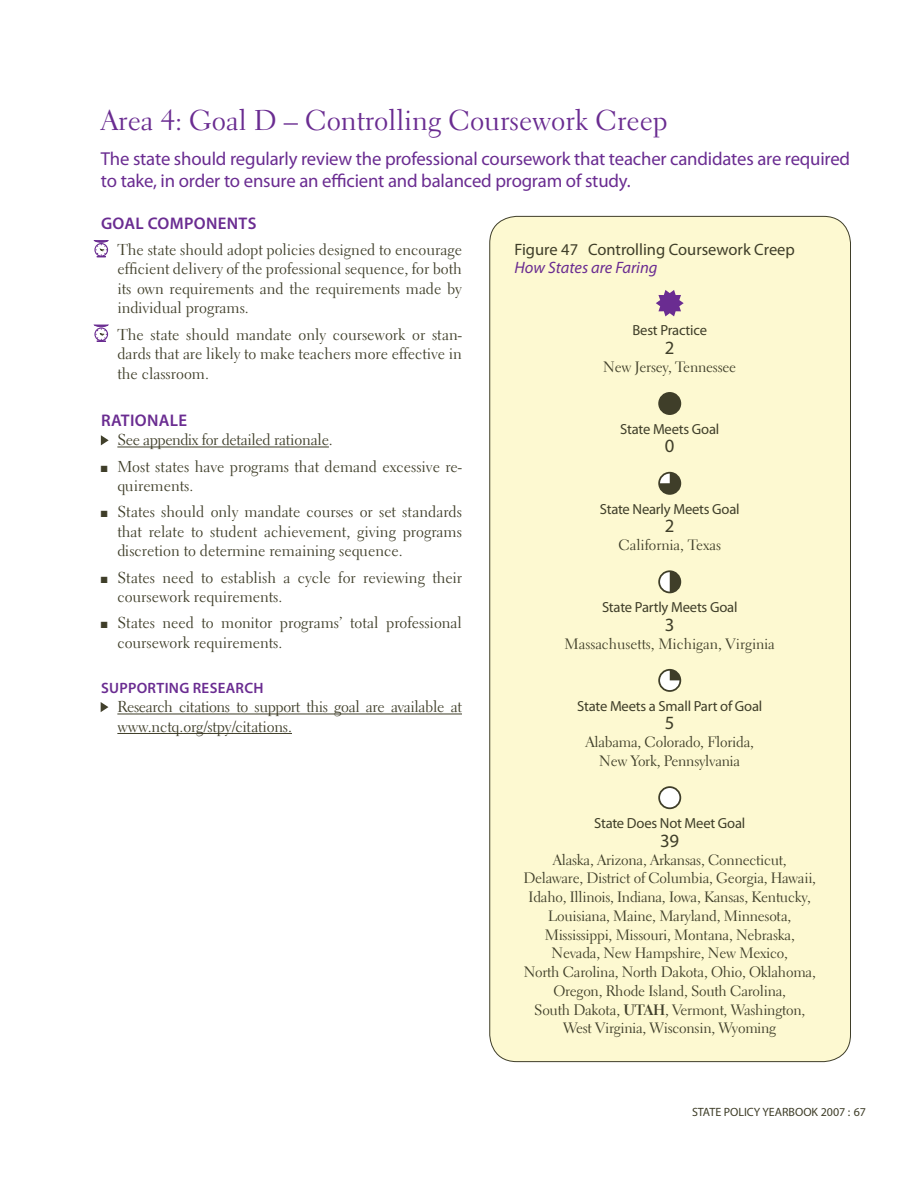
<style>
.page{position:relative;width:918px;height:1188px;background:#fff}
.page>*{position:absolute;margin:0;border:0;box-sizing:border-box;transform-origin:0 0}
.t1{font:28.5px "Electra LH";color:#6a2c91}
.t2{font:18.75px/21.8px "Myriad Pro";letter-spacing:-.01em;color:#6a2c91}
.t3{font:18.75px "Myriad Pro";color:#3f3e29}
.t4{font:600 16.8px "Myriad Pro";letter-spacing:.02em;color:#6a2c91}
.t5{font:16.5px "Myriad Pro";color:#3f3e29}
.t6{font:italic 16.5px "Myriad Pro";color:#6a2c91}
.t7{font:15.75px/19.5px "Electra LH";color:#3f3e29;text-align:justify}
.t8{font:15.75px/19.5px "Electra LH";letter-spacing:-.025em;color:#3f3e29}
.t9{font:15px/18.8px "Electra LH";letter-spacing:-.015em;color:#3f3e29;text-align:center}
.t10{font:600 15px "Myriad Pro";letter-spacing:.02em;color:#6a2c91}
.t11{font:14.7px "Myriad Pro";letter-spacing:-.015em;color:#3f3e29}
.t12{font:12px "Myriad";color:#3f3e29}
.s1{font-weight:700}
</style>
<div class="page">
<div style="left:490px;top:216px;width:360px;height:846px;background:#fdf9d1;border-radius:27px"></div>
<svg style="left:656px;top:290px;width:28px;height:26px"></svg>
<div style="left:660px;top:393px;width:20px;height:21px;background:#3f3e29;border-radius:50%"></div>
<div style="left:658px;top:392px;width:23px;height:23px;border:3px solid #3f3e29;border-radius:50%"></div>
<div style="left:660px;top:473px;width:20px;height:20px;background:#3f3e29;border-radius:50%"></div>
<div style="left:658px;top:472px;width:23px;height:23px;border:3px solid #3f3e29;border-radius:50%"></div>
<svg style="left:660px;top:474px;width:10px;height:9px"></svg>
<div style="left:660px;top:572px;width:20px;height:20px;background:#3f3e29;border-radius:50%"></div>
<div style="left:658px;top:570px;width:23px;height:23px;border:3px solid #3f3e29;border-radius:50%"></div>
<svg style="left:660px;top:572px;width:10px;height:20px"></svg>
<div style="left:658px;top:669px;width:23px;height:23px;border:3px solid #3f3e29;border-radius:50%"></div>
<svg style="left:660px;top:671px;width:19px;height:19px"></svg>
<div style="left:658px;top:786px;width:23px;height:23px;border:3px solid #3f3e29;border-radius:50%"></div>
<div style="left:660px;top:788px;width:19px;height:19px;background:#fff;border-radius:50%"></div>
<hr style="left:117px;top:447px;width:212px;height:1px;background:#3f3e29">
<hr style="left:117px;top:714px;width:345px;height:1px;background:#3f3e29">
<hr style="left:117px;top:733px;width:175px;height:1px;background:#3f3e29">
<svg style="left:101px;top:435px;width:8px;height:10px"></svg>
<svg style="left:101px;top:702px;width:7px;height:10px"></svg>
<svg style="left:94px;top:240px;width:15px;height:17px"></svg>
<svg style="left:94px;top:324px;width:15px;height:18px"></svg>
<h1 class="t1" style="left:101px;top:103px;width:568px">Area 4: Goal D – Controlling Coursework Creep</h1>
<p class="t2" style="left:101px;top:148px;width:751px">The state should regularly review the professional coursework that teacher candidates are required to take, in order to ensure an efficient and balanced program of study.</p>
<p class="t4" style="left:101px;top:212px;width:137px">GOAL COMPONENTS</p>
<p class="t7" style="left:117px;top:240px;width:346px">The state should adopt policies designed to encourage efficient delivery of the professional sequence, for both its own requirements and the requirements made by individual programs.</p>
<p class="t7" style="left:117px;top:325px;width:346px">The state should mandate only coursework or stan&shy;dards that are likely to make teachers more effective in the classroom.</p>
<p class="t4" style="left:101px;top:410px;width:57px">RATIONAL</p>
<p class="t4" style="left:178px;top:410px;width:10px">E</p>
<p class="t8" style="left:117px;top:430px;width:217px">See appendix for detailed rationale.</p>
<p class="t7" style="left:117px;top:457px;width:346px;text-indent:-16px">■ Most states have programs that demand excessive re&shy;quirements.</p>
<p class="t7" style="left:117px;top:502px;width:346px;text-indent:-16px">■ States should only mandate courses or set standards that relate to student achievement, giving programs discretion to determine remaining sequence.</p>
<p class="t7" style="left:117px;top:568px;width:346px;text-indent:-16px">■ States need to establish a cycle for reviewing their coursework requirements.</p>
<p class="t7" style="left:117px;top:613px;width:346px;text-indent:-16px">■ States need to monitor programs’ total professional coursework requirements.</p>
<p class="t10" style="left:101px;top:678px;width:164px">SUPPORTING RESEARCH</p>
<p class="t8" style="left:117px;top:697px;width:346px">Research citations to support this goal are available at www.nctq.org/stpy/citations.</p>
<p class="t5" style="left:514px;top:240px;width:282px">Figure 47 Controlling Coursework Creep</p>
<p class="t6" style="left:514px;top:258px;width:145px">How States are Faring</p>
<p class="t11" style="left:632px;top:321px;width:76px">Best Practice</p>
<p class="t3" style="left:665px;top:336px;width:11px">2</p>
<p class="t9" style="left:603px;top:357px;width:134px">New Jersey, Tennessee</p>
<p class="t11" style="left:620px;top:420px;width:101px">State Meets Goal</p>
<p class="t3" style="left:665px;top:435px;width:11px">0</p>
<p class="t11" style="left:600px;top:500px;width:141px">State Nearly Meets Goal</p>
<p class="t3" style="left:665px;top:514px;width:11px">2</p>
<p class="t9" style="left:618px;top:536px;width:104px">California, Texas</p>
<p class="t11" style="left:602px;top:598px;width:137px">State Partly Meets Goal</p>
<p class="t3" style="left:665px;top:613px;width:11px">3</p>
<p class="t9" style="left:565px;top:634px;width:212px">Massachusetts, Michigan, Virginia</p>
<p class="t11" style="left:577px;top:697px;width:187px">State Meets a Small Part of Goal</p>
<p class="t3" style="left:665px;top:712px;width:11px">5</p>
<p class="t9" style="left:586px;top:733px;width:170px">Alabama, Colorado, Florida,<br>New York, Pennsylvania</p>
<p class="t11" style="left:594px;top:814px;width:153px">State Does Not Meet Goal</p>
<p class="t3" style="left:660px;top:829px;width:20px">39</p>
<p class="t9" style="left:523px;top:850px;width:294px">Alaska, Arizona, Arkansas, Connecticut, Delaware, District of Columbia, Georgia, Hawaii, Idaho, Illinois, Indiana, Iowa, Kansas, Kentucky, Louisiana, Maine, Maryland, Minnesota, Mississippi, Missouri, Montana, Nebraska, Nevada, New Hampshire, New Mexico,<br>North Carolina, North Dakota, Ohio, Oklahoma, Oregon, Rhode Island, South Carolina,<br>South Dakota, <span class="s1">Utah</span>, Vermont, Washington, West Virginia, Wisconsin, Wyoming</p>
<p class="t12" style="left:692px;top:1106px;width:176px">STATE POLICY YEARBOOK 2007 : 67</p>
</div>
